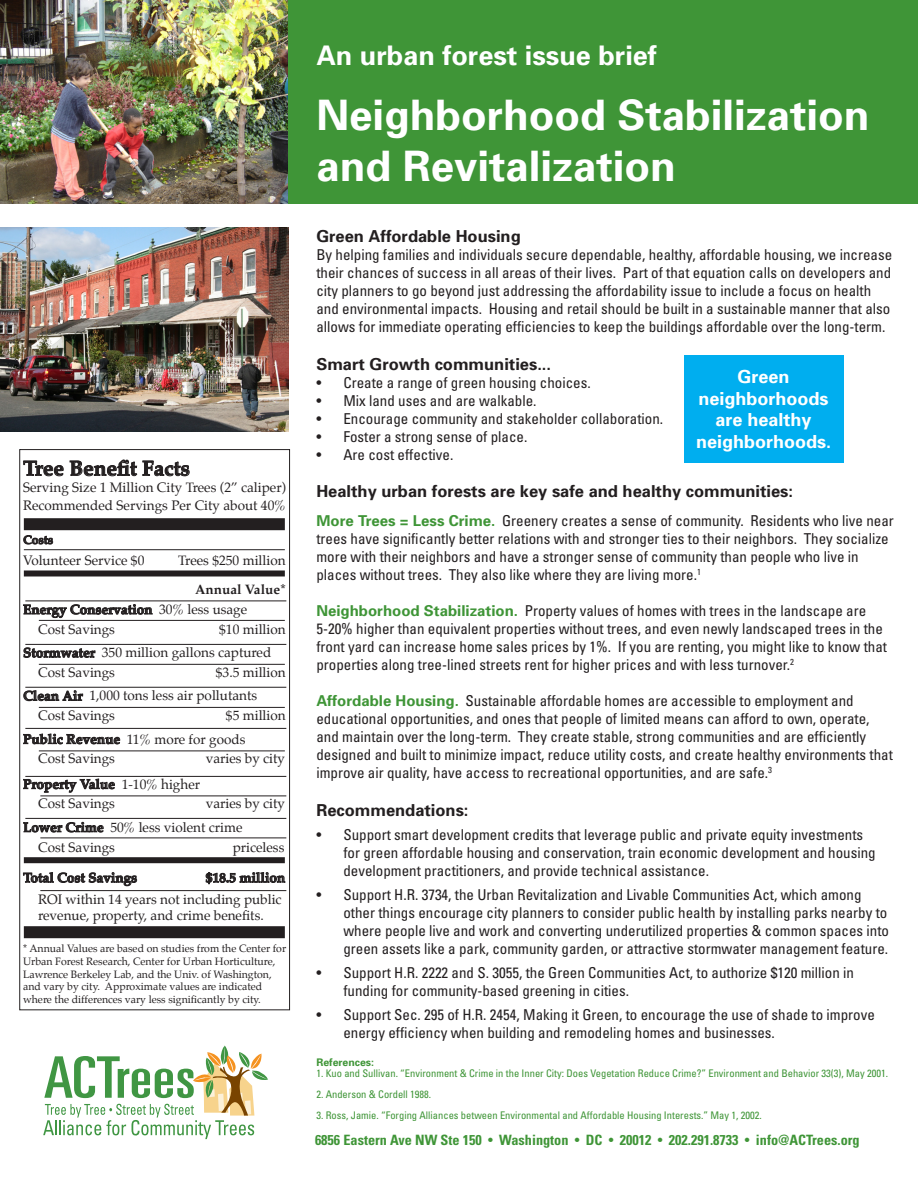
<style>
.page{position:relative;width:918px;height:1188px;background:#fff}
.page>*{position:absolute;margin:0;border:0;box-sizing:border-box;transform-origin:0 0}
.t1{font:700 42px/50.4px "Univers";color:#fff}
.t2{font:700 27px "Univers";color:#fff}
.t3{font:700 21px "Palatino";color:#231f20}
.t4{font:700 18px/21.6px "Univers";color:#fff;text-align:center}
.t5{font:700 16.5px "Univers";color:#231f20}
.t6{font:condensed 15px/18px "Univers";color:#231f20}
.t7{font:700 condensed 14.25px "Univers";color:#3f9537}
.t8{font:13.5px/16.2px "Palatino";color:#231f20}
.t9{font:700 13.5px "Palatino";color:#231f20}
.t10{font:700 12px "Palatino";color:#231f20}
.t11{font:condensed 10.5px "Univers";color:#3f9537}
.t12{font:10.5px/12.6px "Palatino";color:#231f20}
.t13{font:700 10.5px "Univers";color:#3f9537}
.s1{font-weight:400}
.s2{font-weight:700}
.s3{font-weight:700;font-stretch:normal;color:#3f9537}
</style>
<div class="page">
<svg style="left:43px;top:1046px;width:225px;height:93px"></svg>
<div style="left:1px;top:0;width:917px;height:203px;background:#3f9537"></div>
<div style="left:684px;top:356px;width:159px;height:107px;background:#00aeef"></div>
<svg style="left:23px;top:459px;width:167px;height:18px"></svg>
<svg style="left:23px;top:535px;width:31px;height:16px"></svg>
<svg style="left:23px;top:604px;width:130px;height:17px"></svg>
<svg style="left:23px;top:647px;width:73px;height:18px"></svg>
<svg style="left:23px;top:690px;width:60px;height:12px"></svg>
<svg style="left:23px;top:733px;width:97px;height:12px"></svg>
<svg style="left:23px;top:778px;width:92px;height:18px"></svg>
<svg style="left:23px;top:821px;width:81px;height:12px"></svg>
<svg style="left:23px;top:872px;width:114px;height:15px"></svg>
<svg style="left:205px;top:863px;width:81px;height:22px"></svg>
<div style="left:19px;top:449px;width:271px;height:561px;border:1px solid #231f20"></div>
<div style="left:24px;top:518px;width:261px;height:12px;background:#231f20"></div>
<div style="left:24px;top:570px;width:261px;height:6px;background:#231f20"></div>
<div style="left:24px;top:926px;width:261px;height:12px;background:#231f20"></div>
<hr style="left:24px;top:549px;width:261px;height:1px;background:#231f20">
<hr style="left:25px;top:601px;width:261px;height:1px;background:#231f20">
<hr style="left:25px;top:644px;width:261px;height:1px;background:#231f20">
<hr style="left:25px;top:687px;width:261px;height:1px;background:#231f20">
<hr style="left:25px;top:728px;width:261px;height:1px;background:#231f20">
<hr style="left:25px;top:776px;width:261px;height:1px;background:#231f20">
<hr style="left:25px;top:818px;width:261px;height:1px;background:#231f20">
<hr style="left:39px;top:620px;width:246px;height:1px;background:#231f20">
<hr style="left:39px;top:664px;width:246px;height:1px;background:#231f20">
<hr style="left:39px;top:707px;width:246px;height:1px;background:#231f20">
<hr style="left:39px;top:751px;width:246px;height:1px;background:#231f20">
<hr style="left:40px;top:796px;width:246px;height:1px;background:#231f20">
<hr style="left:40px;top:838px;width:246px;height:1px;background:#231f20">
<div style="left:24px;top:857px;width:261px;height:6px;background:#231f20"></div>
<hr style="left:40px;top:890px;width:246px;height:1px;background:#231f20">
<img style="left:0;top:227px;width:289px;height:205px">
<img style="left:0;top:0;width:288px;height:204px">
<p class="t3" style="left:23px;top:450px;width:168px">Tree Benefit Facts</p>
<p class="t8" style="left:23px;top:479px;width:265px">Serving Size 1 Million City Trees (2” caliper)</p>
<p class="t8" style="left:23px;top:497px;width:264px">Recommended Servings Per City about 40%</p>
<p class="t10" style="left:23px;top:530px;width:31px">Costs</p>
<p class="t8" style="left:23px;top:553px;width:123px">Volunteer Service $0</p>
<p class="t8" style="left:178px;top:553px;width:109px">Trees $250 million</p>
<p class="t9" style="left:195px;top:578px;width:93px">Annual Value*</p>
<p class="t9" style="left:23px;top:598px;width:226px">Energy Conservation <span class="s1">30% less usage</span></p>
<p class="t8" style="left:38px;top:621px;width:78px">Cost Savings</p>
<p class="t8" style="left:219px;top:621px;width:68px">$10 million</p>
<p class="t8" style="left:23px;top:645px;width:250px"><span class="s2">Stormwater</span> 350 million gallons captured</p>
<p class="t8" style="left:38px;top:664px;width:78px">Cost Savings</p>
<p class="t8" style="left:216px;top:664px;width:71px">$3.5 million</p>
<p class="t8" style="left:23px;top:688px;width:236px"><span class="s2">Clean Air</span> 1,000 tons less air pollutants</p>
<p class="t8" style="left:38px;top:708px;width:78px">Cost Savings</p>
<p class="t8" style="left:226px;top:708px;width:61px">$5 million</p>
<p class="t8" style="left:23px;top:731px;width:224px"><span class="s2">Public Revenue</span> 11% more for goods</p>
<p class="t8" style="left:38px;top:751px;width:78px">Cost Savings</p>
<p class="t8" style="left:206px;top:751px;width:81px">varies by city</p>
<p class="t9" style="left:23px;top:773px;width:179px">Property Value <span class="s1">1-10% higher</span></p>
<p class="t8" style="left:38px;top:796px;width:78px">Cost Savings</p>
<p class="t8" style="left:206px;top:796px;width:81px">varies by city</p>
<p class="t8" style="left:23px;top:819px;width:221px"><span class="s2">Lower Crime</span> 50% less violent crime</p>
<p class="t8" style="left:38px;top:839px;width:78px">Cost Savings</p>
<p class="t8" style="left:233px;top:839px;width:53px">priceless</p>
<p class="t9" style="left:23px;top:866px;width:115px">Total Cost Savings</p>
<p class="t9" style="left:206px;top:866px;width:81px">$18.5 million</p>
<p class="t8" style="left:38px;top:891px;width:245px">ROI within 14 years not including public revenue, property, and crime benefits.</p>
<p class="t12" style="left:23px;top:943px;width:265px">* Annual Values are based on studies from the Center for Urban Forest Research, Center for Urban Horticulture, Lawrence Berkeley Lab, and the Univ. of Washington, and vary by city. Approximate values are indicated where the differences vary less significantly by city.</p>
<p class="t2" style="left:316px;top:40px;width:342px">An urban forest issue brief</p>
<p class="t1" style="left:316px;top:90px;width:555px">Neighborhood Stabilization and Revitalization</p>
<p class="t5" style="left:316px;top:226px;width:206px">Green Affordable Housing</p>
<p class="t6" style="left:316px;top:245px;width:577px">By helping families and individuals secure dependable, healthy, affordable housing, we increase their chances of success in all areas of their lives. Part of that equation calls on developers and city planners to go beyond just addressing the affordability issue to include a focus on health and environmental impacts. Housing and retail should be built in a sustainable manner that also allows for immediate operating efficiencies to keep the buildings affordable over the long-term.</p>
<p class="t5" style="left:316px;top:354px;width:236px">Smart Growth communities...</p>
<p class="t6" style="left:316px;top:373px;width:276px">• Create a range of green housing choices.</p>
<p class="t6" style="left:316px;top:391px;width:222px">• Mix land uses and are walkable.</p>
<p class="t6" style="left:316px;top:409px;width:348px">• Encourage community and stakeholder collaboration.</p>
<p class="t6" style="left:316px;top:427px;width:213px">• Foster a strong sense of place.</p>
<p class="t6" style="left:316px;top:445px;width:138px">• Are cost effective.</p>
<p class="t5" style="left:316px;top:482px;width:478px">Healthy urban forests are key safe and healthy communities:</p>
<p class="t6" style="left:316px;top:512px;width:579px"><span class="s3">More Trees = Less Crime.</span> Greenery creates a sense of community. Residents who live near trees have significantly better relations with and stronger ties to their neighbors. They socialize more with their neighbors and have a stronger sense of community than people who live in places without trees. They also like where they are living more.<sup>1</sup></p>
<p class="t6" style="left:316px;top:602px;width:572px"><span class="s3">Neighborhood Stabilization.</span> Property values of homes with trees in the landscape are 5-20% higher than equivalent properties without trees, and even newly landscaped trees in the front yard can increase home sales prices by 1%. If you are renting, you might like to know that properties along tree-lined streets rent for higher prices and with less turnover.<sup>2</sup></p>
<p class="t6" style="left:316px;top:692px;width:578px"><span class="s3">Affordable Housing.</span> Sustainable affordable homes are accessible to employment and educational opportunities, and ones that people of limited means can afford to own, operate, and maintain over the long-term. They create stable, strong communities and are efficiently designed and built to minimize impact, reduce utility costs, and create healthy environments that improve air quality, have access to recreational opportunities, and are safe.<sup>3</sup></p>
<p class="t5" style="left:316px;top:800px;width:154px">Recommendations:</p>
<p class="t6" style="left:343px;top:825px;width:534px;text-indent:-27px">• Support smart development credits that leverage public and private equity investments for green affordable housing and conservation, train economic development and housing development practitioners, and provide technical assistance.</p>
<p class="t6" style="left:343px;top:885px;width:547px;text-indent:-27px">• Support H.R. 3734, the Urban Revitalization and Livable Communities Act, which among other things encourage city planners to consider public health by installing parks nearby to where people live and work and converting underutilized properties &amp; common spaces into green assets like a park, community garden, or attractive stormwater management feature.</p>
<p class="t6" style="left:343px;top:963px;width:512px;text-indent:-27px">• Support H.R. 2222 and S. 3055, the Green Communities Act, to authorize $120 million in funding for community-based greening in cities.</p>
<p class="t6" style="left:343px;top:1005px;width:533px;text-indent:-27px">• Support Sec. 295 of H.R. 2454, Making it Green, to encourage the use of shade to improve energy efficiency when building and remodeling homes and businesses.</p>
<p class="t13" style="left:316px;top:1056px;width:59px">References:</p>
<p class="t11" style="left:316px;top:1067px;width:573px">1. Kuo and Sullivan. “Environment &amp; Crime in the Inner City: Does Vegetation Reduce Crime?” Environment and Behavior 33(3), May 2001.</p>
<p class="t11" style="left:316px;top:1088px;width:116px">2. Anderson &amp; Cordell 1988.</p>
<p class="t11" style="left:316px;top:1109px;width:447px">3. Ross, Jamie. “Forging Alliances between Environmental and Affordable Housing Interests.” May 1, 2002.</p>
<p class="t4" style="left:696px;top:366px;width:136px">Green neighborhoods are healthy neighborhoods.</p>
<p class="t7" style="left:315px;top:1132px;width:546px">6856 Eastern Ave NW Ste 150 <span class="s1">•</span> Washington <span class="s1">•</span> DC <span class="s1">•</span> 20012 <span class="s1">•</span> 202.291.8733 <span class="s1">•</span> info@ACTrees.org</p>
</div>
